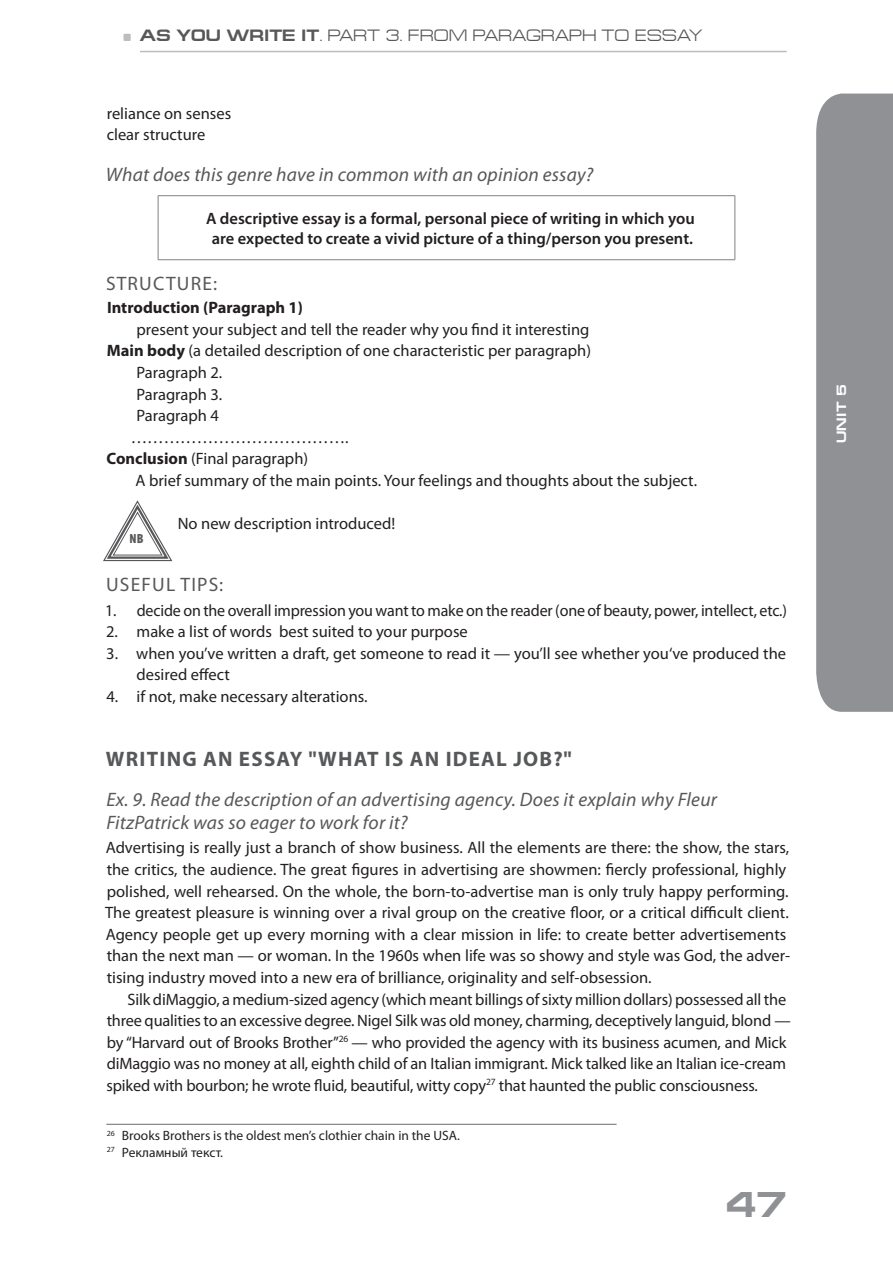
<style>
.page{position:relative;width:893px;height:1263px;background:#fff}
.page>*{position:absolute;margin:0;border:0;box-sizing:border-box;transform-origin:0 0}
.t1{font:700 36px "Europe Ext";color:#8f9194}
.t2{font:700 21px "Myriad Pro";letter-spacing:.06em;color:#57585a}
.t3{font:italic 19.5px/23.4px "Myriad Pro";letter-spacing:.01em;color:#57585a}
.t4{font:19.5px "Myriad Pro";letter-spacing:.06em;color:#57585a}
.t5{font:16.5px/21.6px "Myriad Pro";color:#231f20}
.t6{font:600 16.5px/19.8px "Myriad Pro";color:#231f20;text-align:center}
.t7{font:16.5px "Europe Ext";letter-spacing:-.005em;color:#57585a}
.t8{font:700 16.5px "Myriad Pro";color:#231f20}
.t9{font:13.5px/16.2px "Myriad Pro";color:#231f20}
.t10{font:700 13.5px "Europe Ext";color:#fff}
.t11{font:900 condensed 13.35px "Myriad Pro";color:#57585a}
.s1{font-weight:700}
</style>
<div class="page">
<svg style="left:816px;top:94px;width:77px;height:618px;background:#939598"></svg>
<div style="left:124px;top:34px;width:7px;height:7px;background:#bcbdc0"></div>
<hr style="left:140px;top:51px;width:647px;height:1px;background:#bcbdc0">
<hr style="left:158px;top:195px;width:577px;height:1px;background:#808285">
<hr style="left:158px;top:196px;width:1px;height:63px;background:#808285">
<hr style="left:734px;top:196px;width:1px;height:63px;background:#808285">
<hr style="left:158px;top:259px;width:577px;height:1px;background:#808285">
<hr style="left:106px;top:1124px;width:511px;height:1px;background:#6c6d70">
<svg style="left:103px;top:500px;width:70px;height:61px"></svg>
<p class="t7" style="left:140px;top:30px;width:564px"><span class="s1">AS YOU WRITE IT</span>. PART 3. FROM PARAGRAPH TO ESSAY</p>
<p class="t5" style="left:107px;top:104px;width:126px">reliance on senses clear structure</p>
<p class="t3" style="left:106px;top:164px;width:489px">What does this genre have in common with an opinion essay?</p>
<p class="t6" style="left:206px;top:210px;width:490px">A descriptive essay is a formal, personal piece of writing in which you are expected to create a vivid picture of a thing/person you present.</p>
<p class="t4" style="left:106px;top:276px;width:113px">STRUCTURE:</p>
<p class="t8" style="left:107px;top:301px;width:197px">Introduction (Paragraph 1)</p>
<p class="t5" style="left:137px;top:320px;width:454px">present your subject and tell the reader why you find it interesting</p>
<p class="t5" style="left:107px;top:341px;width:486px"><span class="s1">Main body</span> (a detailed description of one characteristic per paragraph)</p>
<p class="t5" style="left:136px;top:363px;width:87px">Paragraph 2.</p>
<p class="t5" style="left:136px;top:385px;width:87px">Paragraph 3.</p>
<p class="t5" style="left:136px;top:406px;width:84px">Paragraph 4</p>
<p class="t5" style="left:131px;top:428px;width:219px">………………………………….</p>
<p class="t5" style="left:107px;top:449px;width:203px"><span class="s1">Conclusion</span> (Final paragraph)</p>
<p class="t5" style="left:136px;top:471px;width:563px">A brief summary of the main points. Your feelings and thoughts about the subject.</p>
<p class="t5" style="left:178px;top:514px;width:219px">No new description introduced!</p>
<p class="t11" style="left:130px;top:534px;width:15px">NB</p>
<p class="t4" style="left:106px;top:577px;width:119px">USEFUL TIPS:</p>
<p class="t5" style="left:105px;top:601px;width:683px">1. decide on the overall impression you want to make on the reader (one of beauty, power, intellect, etc.)</p>
<p class="t5" style="left:106px;top:622px;width:363px">2. make a list of words best suited to your purpose</p>
<p class="t5" style="left:137px;top:644px;width:651px;text-indent:-30px">3. when you’ve written a draft, get someone to read it — you’ll see whether you‘ve produced the desired effect</p>
<p class="t5" style="left:106px;top:687px;width:263px">4. if not, make necessary alterations.</p>
<p class="t2" style="left:106px;top:750px;width:468px">WRITING AN ESSAY "WHAT IS AN IDEAL JOB?"</p>
<p class="t3" style="left:106px;top:789px;width:612px">Ex. 9. Read the description of an advertising agency. Does it explain why Fleur<br>FitzPatrick was so eager to work for it?</p>
<p class="t5" style="left:105px;top:838px;width:687px">Advertising is really just a branch of show business. All the elements are there: the show, the stars, the critics, the audience. The great figures in advertising are showmen: fiercly professional, highly polished, well rehearsed. On the whole, the born-to-advertise man is only truly happy performing.<br>The greatest pleasure is winning over a rival group on the creative floor, or a critical difficult client.<br>Agency people get up every morning with a clear mission in life: to create better advertisements than the next man — or woman. In the 1960s when life was so showy and style was God, the adver&shy;tising industry moved into a new era of brilliance, originality and self-obsession.</p>
<p class="t5" style="left:107px;top:989px;width:686px;text-indent:21px">Silk diMaggio, a medium-sized agency (which meant billings of sixty million dollars) possessed all the three qualities to an excessive degree. Nigel Silk was old money, charming, deceptively languid, blond — by “Harvard out of Brooks Brother”<sup>26</sup> — who provided the agency with its business acumen, and Mick diMaggio was no money at all, eighth child of an Italian immigrant. Mick talked like an Italian ice-cream spiked with bourbon; he wrote fluid, beautiful, witty copy<sup>27</sup> that haunted the public consciousness.</p>
<p class="t9" style="left:107px;top:1129px;width:355px"><sup>26</sup> Brooks Brothers is the oldest men’s clothier chain in the USA.<br><sup>27</sup> Рекламный текст.</p>
<h1 class="t1" style="left:725px;top:1192px;width:63px">47</h1>
<p class="t10" style="left:837px;top:443px;width:60px;rotate:-90deg">UNIT 5</p>
</div>
